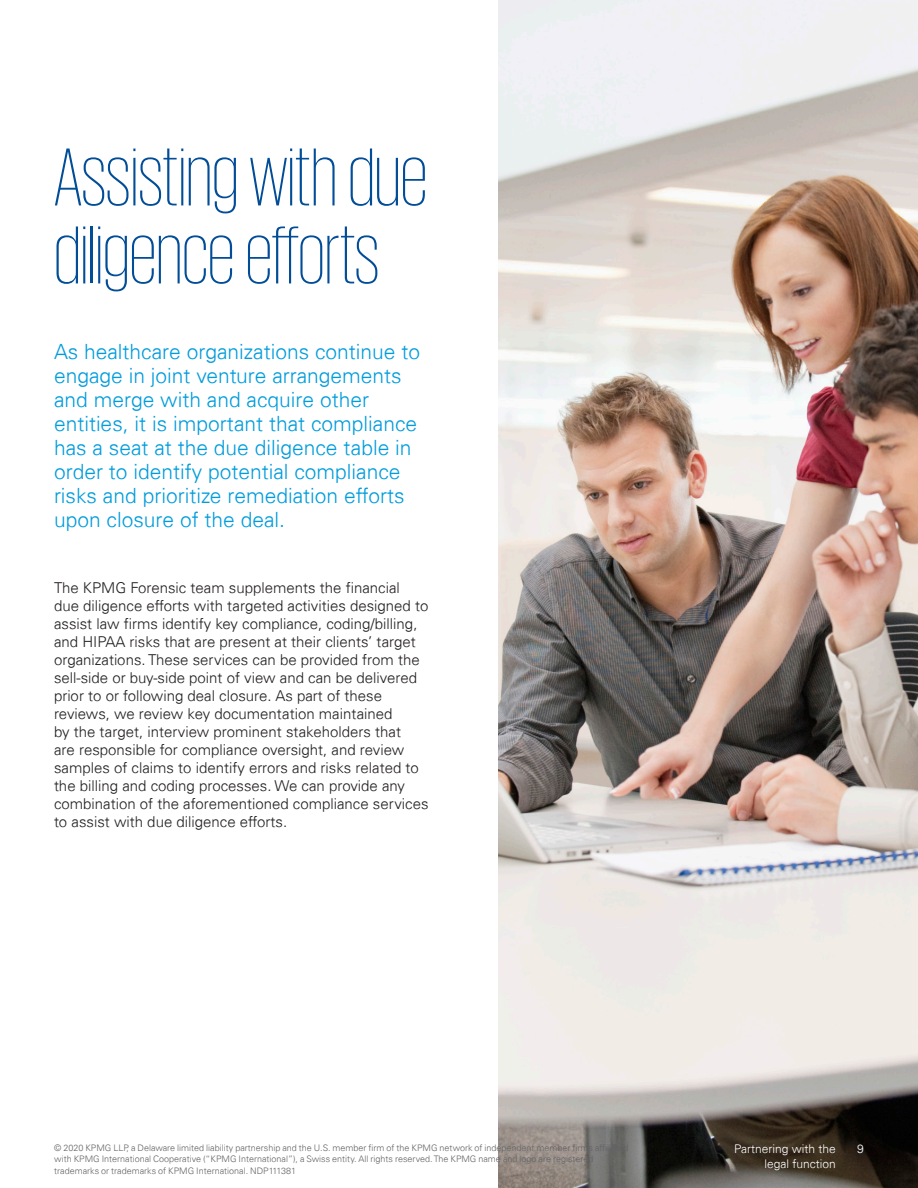
<style>
.page{position:relative;width:918px;height:1188px;background:#fff}
.page>*{position:absolute;margin:0;border:0;box-sizing:border-box;transform-origin:0 0}
.t1{font:200 84px/78px "KPMG";color:#014d97}
.t2{font:300 21px/24px "Univers 45";color:#009cdc}
.t3{font:300 15px/18px "Univers 45";color:#231f20}
.t4{font:300 12px "Univers 45";color:#fff}
.t5{font:300 9px/12px "Univers 45";color:#636366}
</style>
<div class="page">
<img style="left:499px;top:0;width:419px;height:1188px">
<h1 class="t1" style="left:54px;top:136px;width:375px">Assisting with due diligence efforts</h1>
<p class="t2" style="left:54px;top:340px;width:368px">As healthcare organizations continue to engage in joint venture arrangements and merge with and acquire other entities, it is important that compliance has a seat at the due diligence table in order to identify potential compliance risks and prioritize remediation efforts upon closure of the deal.</p>
<p class="t3" style="left:54px;top:579px;width:376px">The KPMG Forensic team supplements the financial due diligence efforts with targeted activities designed to assist law firms identify key compliance, coding/billing, and HIPAA risks that are present at their clients’ target organizations. These services can be provided from the sell-side or buy-side point of view and can be delivered prior to or following deal closure. As part of these reviews, we review key documentation maintained<br>by the target, interview prominent stakeholders that<br>are responsible for compliance oversight, and review samples of claims to identify errors and risks related to the billing and coding processes. We can provide any combination of the aforementioned compliance services to assist with due diligence efforts.</p>
<p class="t5" style="left:54px;top:1141px;width:576px">© 2020 KPMG LLP, a Delaware limited liability partnership and the U.S. member firm of the KPMG network of independent member firms affiliated with KPMG International Cooperative (“KPMG International”), a Swiss entity. All rights reserved. The KPMG name and logo are registered trademarks or trademarks of KPMG International. NDP111381</p>
<p class="t4" style="left:734px;top:1142px;width:103px">Partnering with the</p>
<p class="t4" style="left:857px;top:1142px;width:8px">9</p>
<p class="t4" style="left:764px;top:1157px;width:73px">legal function</p>
</div>
